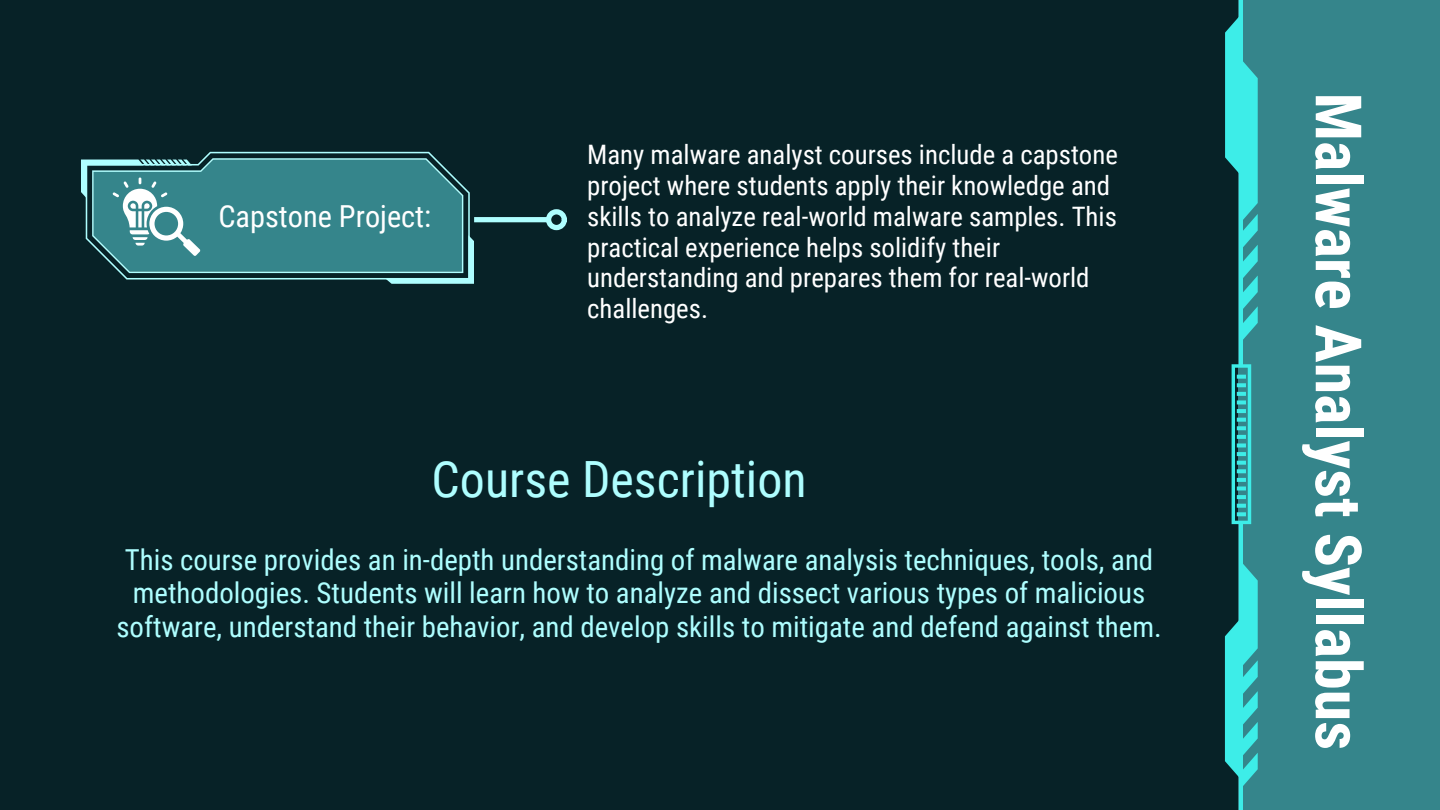
<style>
.page{position:relative;width:1440px;height:810px;background:#072227}
.page>*{position:absolute;margin:0;border:0;box-sizing:border-box;transform-origin:0 0}
.t1{font:700 64px "Roboto Condensed";color:#fff}
.t2{font:50px "Roboto Condensed";color:#aefeff}
.t3{font:30.3px "Roboto Condensed";color:#fff}
.t4{font:28.9px/33.2px "Roboto Condensed";color:#aefeff;text-align:center}
.t5{font:26.8px/30.8px "Roboto Condensed";color:#fff}
</style>
<div class="page">
<svg style="left:204px;top:152px;width:231px;height:6px"></svg>
<svg style="left:81px;top:158px;width:393px;height:126px;background:#3e8388"></svg>
<div style="left:1238px;top:0;width:202px;height:810px;background:#35858b"></div>
<div style="left:474px;top:217px;width:73px;height:5px;background:#aefeff"></div>
<div style="left:546px;top:209px;width:21px;height:21px;border:5px solid #aefeff;border-radius:50%"></div>
<svg style="left:1225px;top:14px;width:33px;height:328px"></svg>
<svg style="left:1225px;top:562px;width:33px;height:226px"></svg>
<hr style="left:1240px;top:522px;width:3px;height:288px;background:#3dede8">
<hr style="left:1240px;top:0;width:3px;height:366px;background:#3dede8">
<svg style="left:1232px;top:364px;width:19px;height:160px"></svg>
<p class="t3" style="left:218px;top:199px;width:214px">Capstone Project:</p>
<p class="t5" style="left:587px;top:140px;width:532px">Many malware analyst courses include a capstone project where students apply their knowledge and skills to analyze real-world malware samples. This practical experience helps solidify their understanding and prepares them for real-world challenges.</p>
<p class="t2" style="left:432px;top:451px;width:377px">Course Description</p>
<p class="t4" style="left:116px;top:544px;width:1047px">This course provides an in-depth understanding of malware analysis techniques, tools, and methodologies. Students will learn how to analyze and dissect various types of malicious software, understand their behavior, and develop skills to mitigate and defend against them.</p>
<p class="t1" style="left:1375px;top:93px;width:659px;rotate:90deg">Malware Analyst Syllabus</p>
</div>
